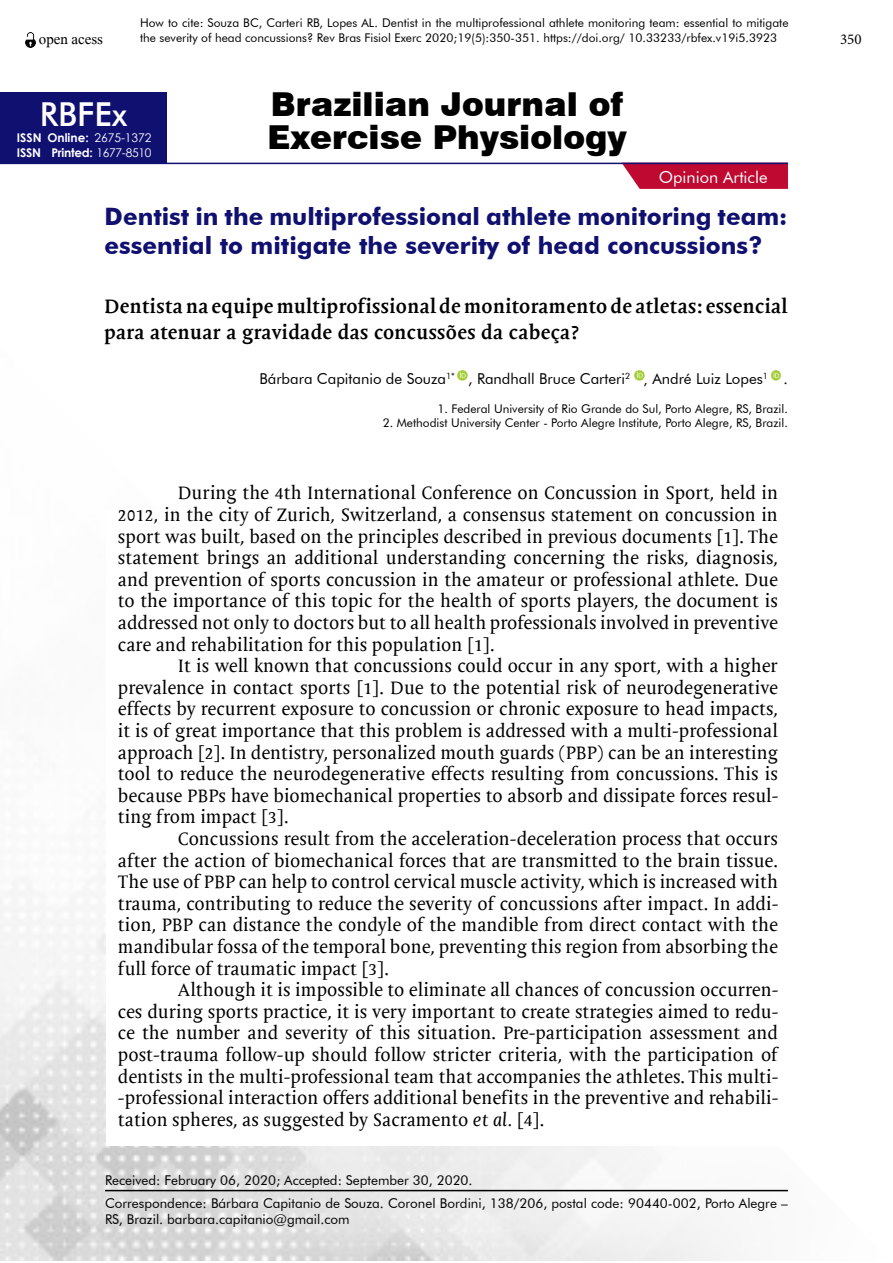
<style>
.page{position:relative;width:893px;height:1263px;background:#fff}
.page>*{position:absolute;margin:0;border:0;box-sizing:border-box;transform-origin:0 0}
.t1{font:900 33px "Swiss 721 BT";color:#000}
.t2{font:500 33px "Futura BT";color:#fff}
.t3{font:700 24px/28.8px "Futura BT";color:#101070}
.t4{font:700 19.5px/25.5px "Mantika Book W01";letter-spacing:.02em;color:#000}
.t5{font:18px/21.6px "Mantika Book W01";color:#000;text-align:justify}
.t6{font:16.5px "Futura BT";color:#fff}
.t7{font:15px "Futura BT";color:#000}
.t8{font:15px "David";color:#000}
.t9{font:15px "Minion Pro";color:#000}
.t10{font:13.5px/16.2px "Futura BT";color:#000}
.t11{font:12px/14.4px "Futura BT";color:#000}
.t12{font:700 12px/15.6px "Century Gothic";letter-spacing:-.02em;color:#fff}
.t13{font:12px "Century Gothic";color:#fff}
.s1{font-weight:400}
.s2{font-style:italic}
</style>
<div class="page">
<img style="left:0;top:869px;width:788px;height:392px">
<div style="left:106px;top:511px;width:681px;height:635px;background:#fff"></div>
<hr style="left:105px;top:1190px;width:683px;height:1px;background:#000">
<img style="left:25px;top:33px;width:10px;height:14px">
<div style="left:0;top:92px;width:167px;height:72px;background:#101070"></div>
<svg style="left:622px;top:164px;width:166px;height:25px;background:#c1173d"></svg>
<hr style="left:0;top:163px;width:788px;height:1px;background:#101070">
<img style="left:457px;top:370px;width:11px;height:11px">
<img style="left:634px;top:370px;width:11px;height:11px">
<img style="left:771px;top:370px;width:10px;height:11px">
<p class="t8" style="left:39px;top:31px;width:66px">open acess</p>
<p class="t11" style="left:140px;top:16px;width:650px">How to cite: Souza BC, Carteri RB, Lopes AL. Dentist in the multiprofessional athlete monitoring team: essential to mitigate the severity of head concussions? Rev Bras Fisiol Exerc 2020;19(5):350-351. https://doi.org/ 10.33233/rbfex.v19i5.3923</p>
<h1 class="t1" style="left:271px;top:84px;width:354px">Brazilian Journal of</h1>
<h1 class="t2" style="left:40px;top:95px;width:89px">RBFEx</h1>
<p class="t13" style="left:94px;top:130px;width:59px">2675-1372</p>
<h1 class="t1" style="left:267px;top:117px;width:361px">Exercise Physiology</h1>
<p class="t12" style="left:17px;top:129px;width:136px">ISSN Online:<br>ISSN Printed: <span class="s1">1677-8510</span></p>
<p class="t6" style="left:659px;top:167px;width:110px">Opinion Article</p>
<h2 class="t3" style="left:105px;top:202px;width:684px">Dentist in the multiprofessional athlete monitoring team: essential to mitigate the severity of head concussions?</h2>
<p class="t4" style="left:105px;top:294px;width:684px">Dentista na equipe multiprofissional de monitoramento de atletas: essencial para atenuar a gravidade das concussões da cabeça?</p>
<p class="t7" style="left:259px;top:369px;width:530px">Bárbara Capitanio de Souza<sup>1*</sup> , Randhall Bruce Carteri<sup>2</sup> , André Luiz Lopes<sup>1</sup> .</p>
<p class="t11" style="left:437px;top:401px;width:352px">1. Federal University of Rio Grande do Sul, Porto Alegre, RS, Brazil.</p>
<p class="t11" style="left:383px;top:415px;width:407px">2. Methodist University Center - Porto Alegre Institute, Porto Alegre, RS, Brazil.</p>
<p class="t5" style="left:118px;top:482px;width:662px;text-indent:60px">During the 4th International Conference on Concussion in Sport, held in 2012, in the city of Zurich, Switzerland, a consensus statement on concussion in sport was built, based on the principles described in previous documents [1]. The statement brings an additional understanding concerning the risks, diagnosis, and prevention of sports concussion in the amateur or professional athlete. Due to the importance of this topic for the health of sports players, the document is addressed not only to doctors but to all health professionals involved in preventive care and rehabilitation for this population [1].</p>
<p class="t5" style="left:118px;top:655px;width:662px;text-indent:60px">It is well known that concussions could occur in any sport, with a higher prevalence in contact sports [1]. Due to the potential risk of neurodegenerative effects by recurrent exposure to concussion or chronic exposure to head impacts, it is of great importance that this problem is addressed with a multi-professional approach [2]. In dentistry, personalized mouth guards (PBP) can be an interesting tool to reduce the neurodegenerative effects resulting from concussions. This is because PBPs have biomechanical properties to absorb and dissipate forces resul&shy;ting from impact [3].</p>
<p class="t5" style="left:118px;top:828px;width:662px;text-indent:60px">Concussions result from the acceleration-deceleration process that occurs after the action of biomechanical forces that are transmitted to the brain tissue.<br>The use of PBP can help to control cervical muscle activity, which is increased with trauma, contributing to reduce the severity of concussions after impact. In addi&shy;tion, PBP can distance the condyle of the mandible from direct contact with the mandibular fossa of the temporal bone, preventing this region from absorbing the full force of traumatic impact [3].</p>
<p class="t5" style="left:118px;top:979px;width:662px;text-indent:60px">Although it is impossible to eliminate all chances of concussion occurren&shy;ces during sports practice, it is very important to create strategies aimed to redu&shy;ce the number and severity of this situation. Pre-participation assessment and post-trauma follow-up should follow stricter criteria, with the participation of dentists in the multi-professional team that accompanies the athletes. This multi--professional interaction offers additional benefits in the preventive and rehabili&shy;tation spheres, as suggested by Sacramento <span class="s2">et al.</span> [4].</p>
<p class="t10" style="left:105px;top:1171px;width:369px">Received: February 06, 2020; Accepted: September 30, 2020.</p>
<p class="t10" style="left:105px;top:1195px;width:684px">Correspondence: Bárbara Capitanio de Souza. Coronel Bordini, 138/206, postal code: 90440-002, Porto Alegre –<br>RS, Brazil. barbara.capitanio@gmail.com</p>
<p class="t9" style="left:840px;top:29px;width:23px">350</p>
</div>
